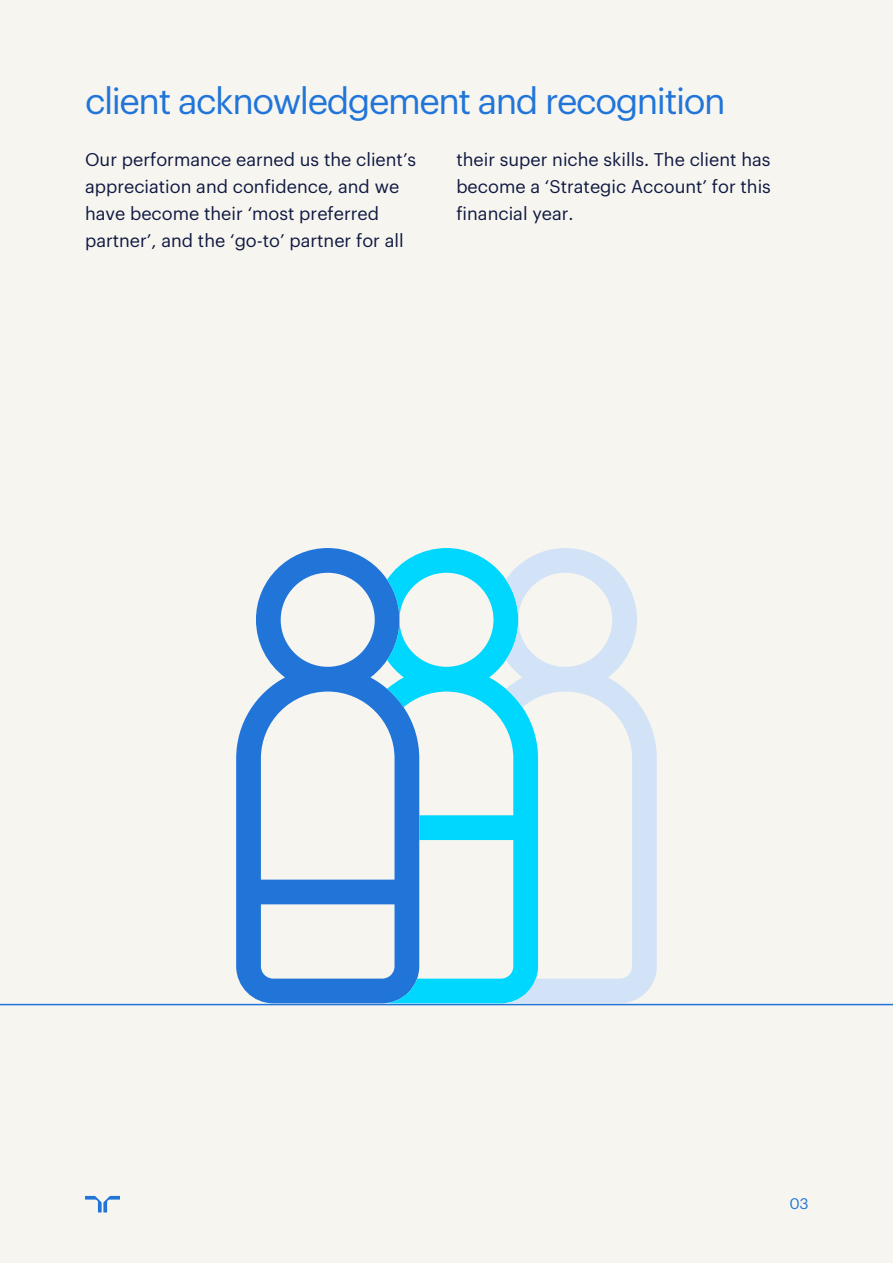
<style>
.page{position:relative;width:893px;height:1263px;background:#f7f5f0}
.page>*{position:absolute;margin:0;border:0;box-sizing:border-box;transform-origin:0 0}
.t1{font:36px "Graphik";letter-spacing:-.04em;color:#2175d9}
.t2{font:18px/27px "Graphik";color:#0f1941}
.t3{font:15px "Graphik LCG";color:#2175d9}
</style>
<div class="page">
<svg style="left:85px;top:1196px;width:35px;height:16px"></svg>
<hr style="left:0;top:1004px;width:893px;height:1px;background:#2175d9">
<svg style="left:236px;top:548px;width:151px;height:455px"></svg>
<svg style="left:387px;top:548px;width:119px;height:455px"></svg>
<svg style="left:506px;top:548px;width:151px;height:455px"></svg>
<h1 class="t1" style="left:85px;top:74px;width:642px">client acknowledgement and recognition</h1>
<p class="t2" style="left:85px;top:144px;width:333px">Our performance earned us the client’s appreciation and confidence, and we have become their ‘most preferred partner’, and the ‘go-to’ partner for all</p>
<p class="t2" style="left:456px;top:144px;width:316px;text-align:justify">their super niche skills. The client has become a ‘Strategic Account’ for this financial year.</p>
<p class="t3" style="left:790px;top:1192px;width:21px">03</p>
</div>
